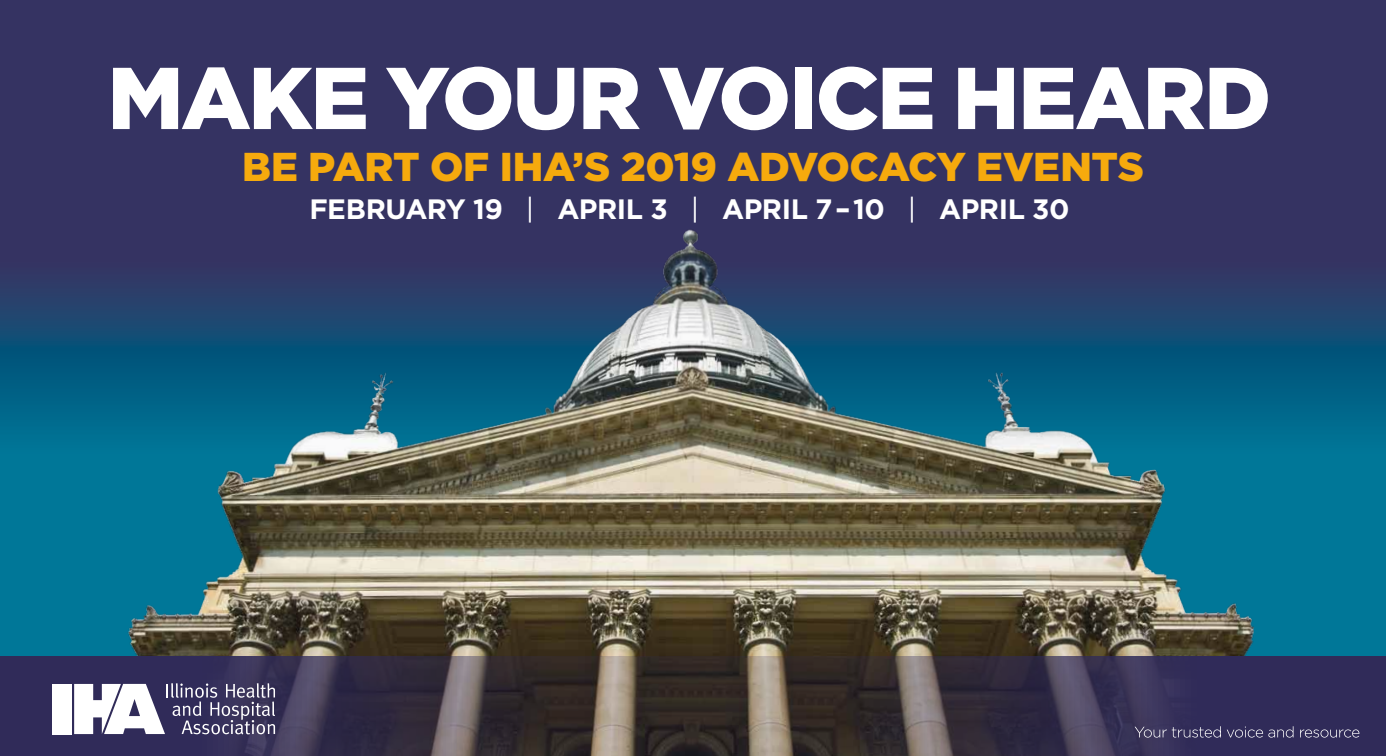
<style>
.page{position:relative;width:1386px;height:756px;background:#fff}
.page>*{position:absolute;margin:0;border:0;box-sizing:border-box;transform-origin:0 0}
.t1{font:900 87.5px "Gotham";letter-spacing:-.025em;color:#fff}
.t2{font:900 40.25px "Gotham";letter-spacing:-.01em;color:#f6aa0d}
.t3{font:700 28px "Gotham";letter-spacing:-.02em;color:#fff}
.s1{font-weight:400}
</style>
<div class="page">
<img style="left:0;top:0;width:1386px;height:656px">
<img style="left:113px;top:45px;width:1160px;height:611px">
<svg style="left:0;top:656px;width:1386px;height:100px;background:#3f384b"></svg>
<div style="left:52px;top:684px;width:20px;height:50px;background:#fff"></div>
<svg style="left:74px;top:683px;width:201px;height:51px"></svg>
<svg style="left:1135px;top:726px;width:86px;height:12px"></svg>
<svg style="left:1227px;top:726px;width:67px;height:12px"></svg>
<svg style="left:1300px;top:729px;width:59px;height:9px"></svg>
<h1 class="t1" style="left:108px;top:38px;width:1165px">MAKE YOUR VOICE HEARD</h1>
<h2 class="t2" style="left:242px;top:139px;width:903px">BE PART OF IHA’S 2019 ADVOCACY EVENTS</h2>
<p class="t3" style="left:310px;top:190px;width:761px">FEBRUARY 19 <span class="s1">|</span> APRIL 3 <span class="s1">|</span> APRIL 7–10 <span class="s1">|</span> APRIL 30</p>
</div>
